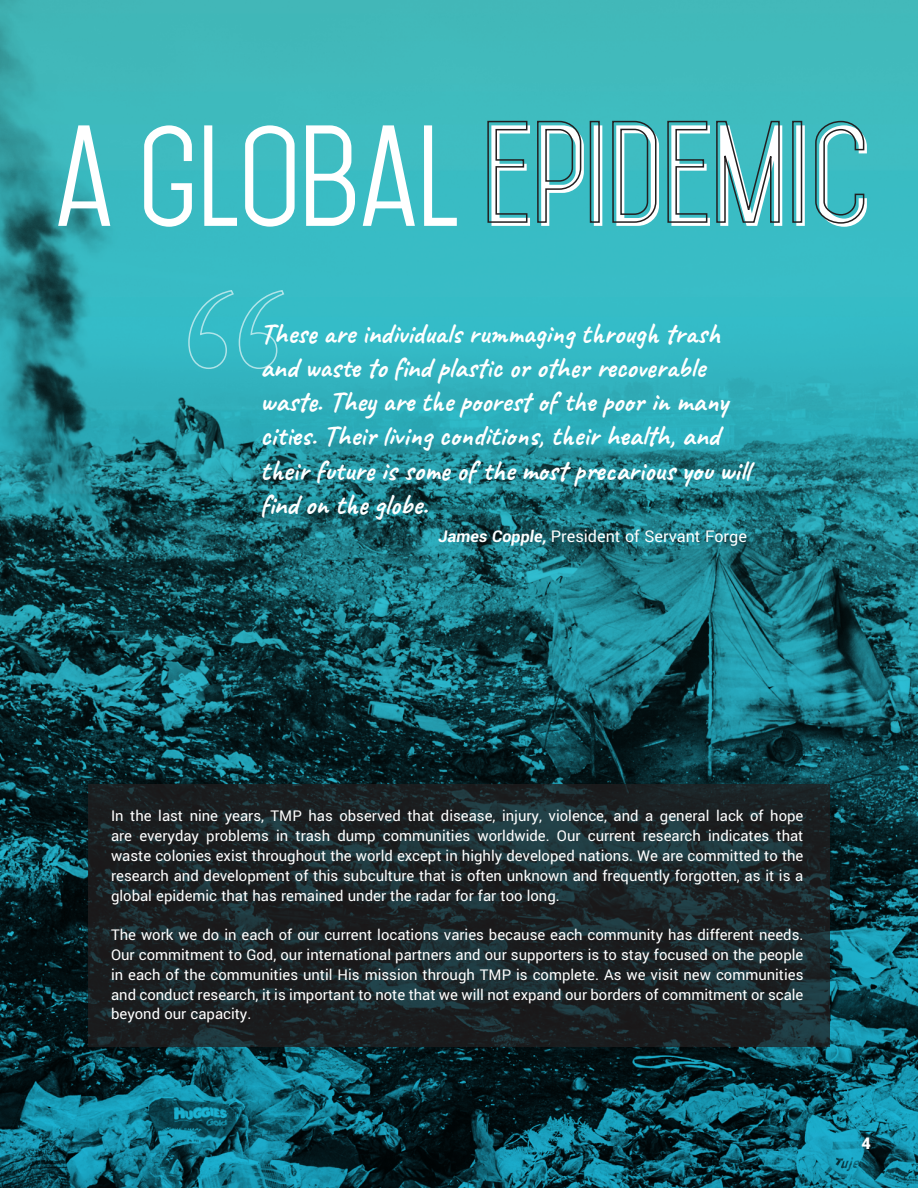
<style>
.page{position:relative;width:918px;height:1188px;background:#fff}
.page>*{position:absolute;margin:0;border:0;box-sizing:border-box;transform-origin:0 0}
.t1{font:123px "Mohave";color:#fff}
.t2{font:700 28.5px/34.2px "Caveat";color:#fff}
.t3{font:18px "Yantramanav";color:#fff}
.t4{font:900 18px "Yantramanav";color:#fff}
.t5{font:16.5px/19.8px "Yantramanav";color:#fff;text-align:justify}
.s1{font-weight:700}
</style>
<div class="page">
<img style="left:0;top:0;width:918px;height:1188px">
<svg style="left:88px;top:784px;width:742px;height:263px;background:#1c2528"></svg>
<svg style="left:487px;top:120px;width:41px;height:104px;background:#38a6ab"></svg>
<svg style="left:536px;top:120px;width:46px;height:104px;background:#38a7ad"></svg>
<div style="left:590px;top:121px;width:10px;height:102px;border:2px solid #231f20"></div>
<svg style="left:611px;top:120px;width:46px;height:104px;background:#38a4aa"></svg>
<svg style="left:667px;top:120px;width:41px;height:104px;background:#38a6ab"></svg>
<svg style="left:715px;top:120px;width:65px;height:104px;background:#38a4a9"></svg>
<div style="left:792px;top:121px;width:10px;height:102px;border:2px solid #231f20"></div>
<svg style="left:814px;top:120px;width:51px;height:104px;background:#39aab0"></svg>
<svg style="left:187px;top:289px;width:98px;height:81px;background:#3fbdc8"></svg>
<p class="t1" style="left:55px;top:101px;width:818px">A GLOBAL EPIDEMIC</p>
<p class="t2" style="left:260px;top:316px;width:462px">These are individuals rummaging through trash</p>
<p class="t2" style="left:260px;top:350px;width:491px">and waste to find plastic or other recoverable waste. They are the poorest of the poor in many cities. Their living conditions, their health, and their future is some of the most precarious you will find on the globe.</p>
<p class="t3" style="left:438px;top:525px;width:310px"><span class="s1">James Copple,</span> President of Servant Forge</p>
<p class="t5" style="left:111px;top:806px;width:694px">In the last nine years, TMP has observed that disease, injury, violence, and a general lack of hope are everyday problems in trash dump communities worldwide. Our current research indicates that waste colonies exist throughout the world except in highly developed nations. We are committed to the research and development of this subculture that is often unknown and frequently forgotten, as it is a global epidemic that has remained under the radar for far too long.</p>
<p class="t5" style="left:111px;top:925px;width:694px">The work we do in each of our current locations varies because each community has different needs.<br>Our commitment to God, our international partners and our supporters is to stay focused on the people in each of the communities until His mission through TMP is complete. As we visit new communities and conduct research, it is important to note that we will not expand our borders of commitment or scale beyond our capacity.</p>
<p class="t4" style="left:861px;top:1132px;width:11px">4</p>
</div>
